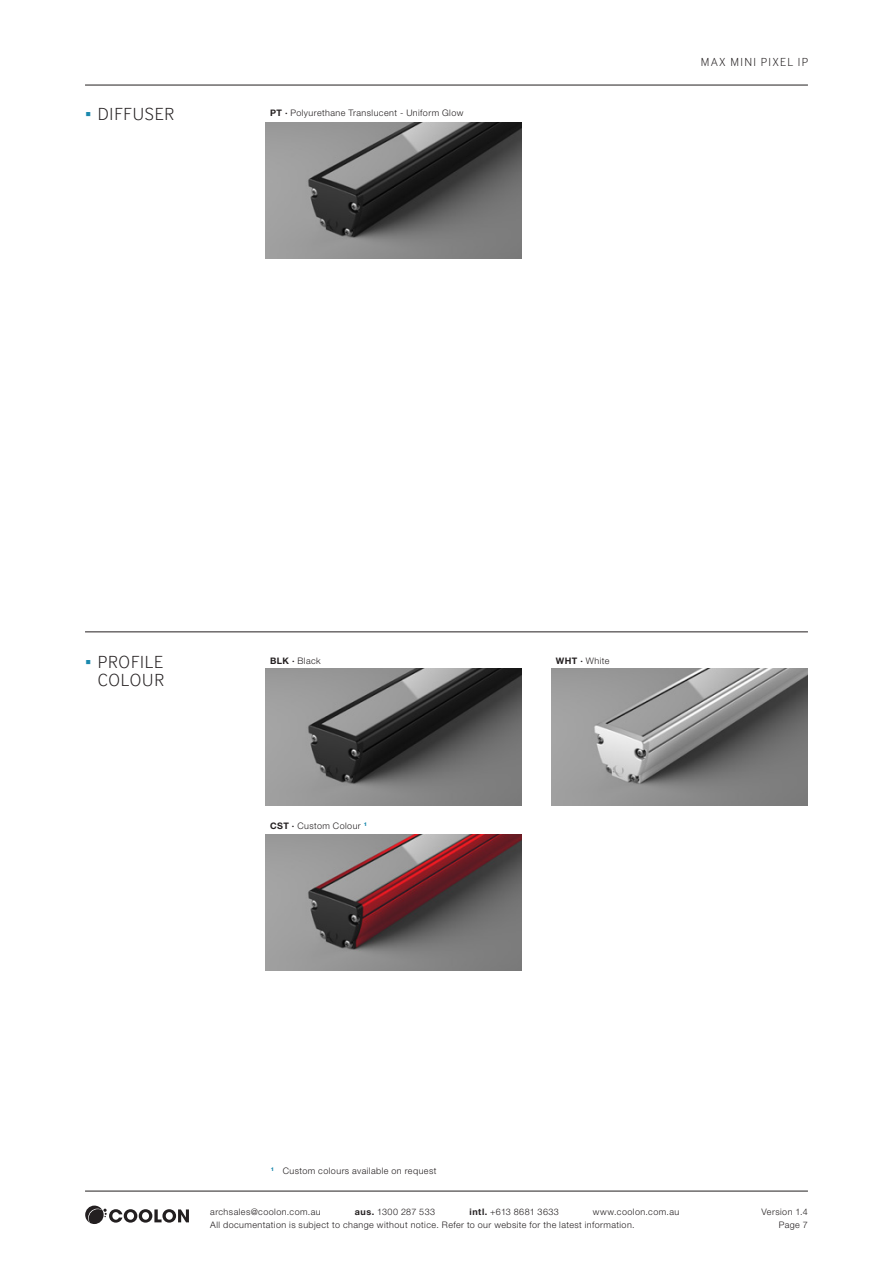
<style>
.page{position:relative;width:893px;height:1263px;background:#fff}
.page>*{position:absolute;margin:0;border:0;box-sizing:border-box;transform-origin:0 0}
.t1{font:300 18px/18.8px "Inter Face";letter-spacing:.05em;color:#231f20;text-align:right}
.t2{font:300 12px "Inter Face";letter-spacing:.12em;color:#231f20}
.bodycopy{font:300 9px/12.8px "Helvetica Neue LT Std";letter-spacing:.05em;color:#231f20;text-align:right}
.bodycopy-2{font:800 5.25px "Helvetica Neue LT Std";color:#1a89ae}
.s1{font-family:"Arial Narrow";font-weight:400;color:#1a89ae}
.s2{font-weight:700}
</style>
<div class="page">
<svg style="left:85px;top:1205px;width:104px;height:19px"></svg>
<hr style="left:85px;top:1191px;width:723px;height:1px;background:#231f20">
<hr style="left:85px;top:85px;width:723px;height:1px;background:#231f20">
<hr style="left:85px;top:631px;width:723px;height:1px;background:#231f20">
<img style="left:266px;top:122px;width:256px;height:136px">
<img style="left:266px;top:669px;width:256px;height:136px">
<img style="left:552px;top:669px;width:255px;height:136px">
<img style="left:266px;top:834px;width:256px;height:136px">
<p class="t1" style="left:85px;top:105px;width:91px"><span class="s1">▪</span> DIFFUSER</p>
<p class="bodycopy" style="left:270px;top:106px;width:195px"><span class="s2">PT ·</span> Polyurethane Translucent - Uniform Glow</p>
<h2 class="t2" style="left:701px;top:55px;width:109px">MAX MINI PIXEL IP</h2>
<p class="t1" style="left:85px;top:652px;width:81px"><span class="s1">▪</span> PROFILE<br>COLOUR</p>
<p class="bodycopy" style="left:270px;top:654px;width:52px"><span class="s2">BLK ·</span> Black</p>
<p class="bodycopy" style="left:556px;top:654px;width:55px"><span class="s2">WHT ·</span> White</p>
<p class="bodycopy" style="left:270px;top:819px;width:99px"><span class="s2">CST ·</span> Custom Colour <sup>1</sup></p>
<p class="bodycopy-2" style="left:271px;top:1166px;width:5px">1</p>
<p class="bodycopy" style="left:283px;top:1164px;width:155px">Custom colours available on request</p>
<p class="bodycopy" style="left:210px;top:1205px;width:112px">archsales@coolon.com.au</p>
<p class="bodycopy" style="left:355px;top:1205px;width:82px"><span class="s2">aus.</span> 1300 287 533</p>
<p class="bodycopy" style="left:470px;top:1205px;width:91px"><span class="s2">intl.</span> +613 8681 3633</p>
<p class="bodycopy" style="left:210px;top:1205px;width:471px;text-align:left;text-indent:383px">www.coolon.com.au<br>All documentation is subject to change without notice. Refer to our website for the latest information.</p>
<p class="bodycopy" style="left:761px;top:1206px;width:48px">Version 1.4<br>Page 7</p>
</div>
